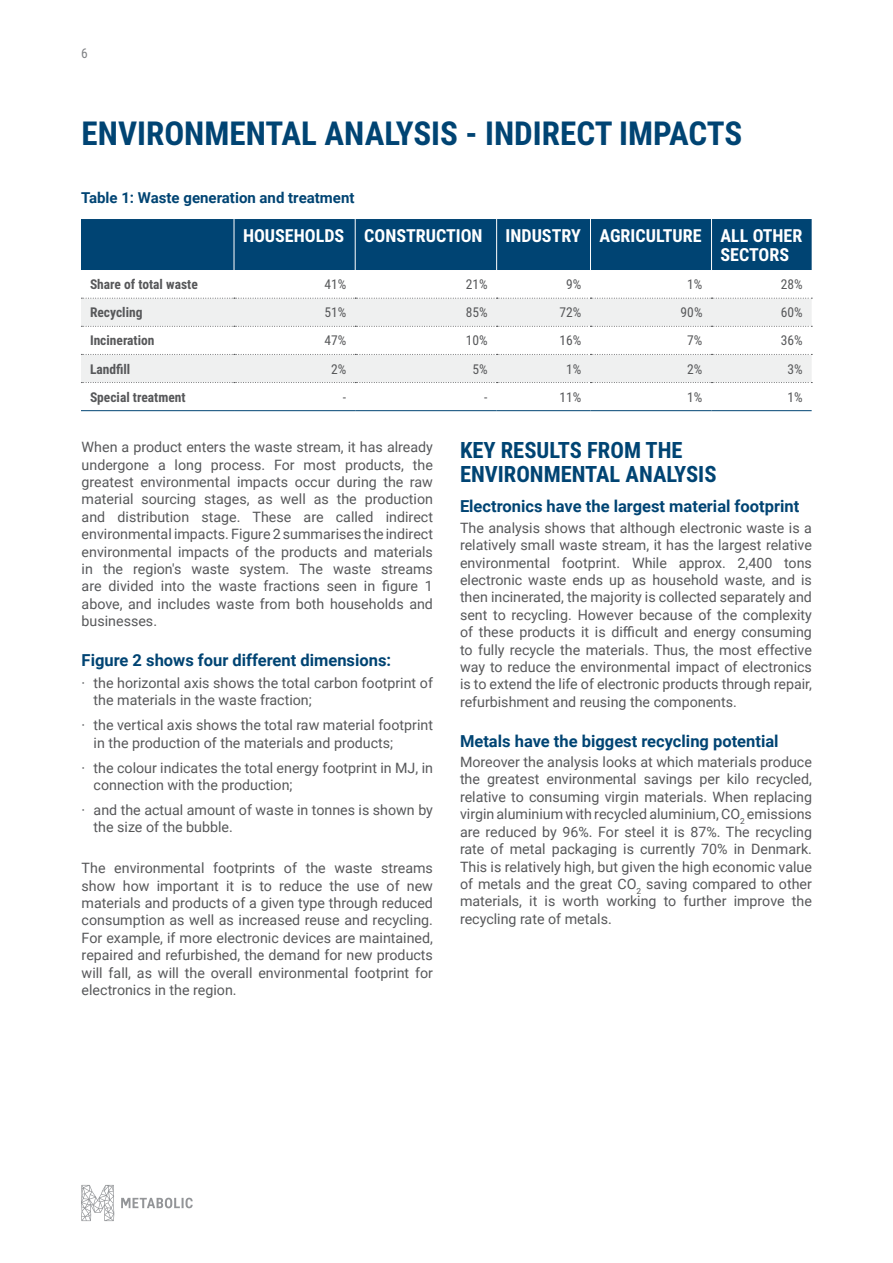
<style>
.page{position:relative;width:893px;height:1263px;background:#fff}
.page>*{position:absolute;margin:0;border:0;box-sizing:border-box;transform-origin:0 0}
.Report_H2{font:700 33px "Roboto Condensed";color:#004473}
.Report_H3{font:700 22.5px/24px "Roboto Condensed";color:#004473}
.Report_Table_Header{font:700 18px/19.5px "Roboto Condensed";color:#fff}
.Report_H4{font:700 16.5px "Roboto";color:#004473}
.FigureTitle{font:700 15px "Roboto";color:#004473}
.Report_Body{font:14.25px/17.4px "Roboto";color:#57585a;text-align:justify}
.Report_Table_Text{font:700 13.5px "Roboto Condensed";color:#57585a}
.Report_Table_Text-2{font:13.5px "Roboto Condensed";color:#57585a}
.t1{font:13.5px "Roboto Condensed";color:#808285}
</style>
<div class="page">
<svg style="left:81px;top:1185px;width:112px;height:36px"></svg>
<div style="left:81px;top:219px;width:731px;height:51px;background:#004473"></div>
<svg style="left:81px;top:299px;width:731px;height:83px;fill:#eff0f0"></svg>
<svg style="left:81px;top:354px;width:731px;height:1px"></svg>
<svg style="left:81px;top:382px;width:731px;height:1px"></svg>
<svg style="left:81px;top:298px;width:731px;height:1px"></svg>
<svg style="left:81px;top:326px;width:731px;height:1px"></svg>
<hr style="left:234px;top:219px;width:1px;height:51px;background:#fff">
<hr style="left:355px;top:219px;width:1px;height:51px;background:#fff">
<hr style="left:496px;top:219px;width:1px;height:51px;background:#fff">
<hr style="left:590px;top:219px;width:1px;height:51px;background:#fff">
<hr style="left:711px;top:219px;width:1px;height:51px;background:#fff">
<hr style="left:81px;top:410px;width:153px;height:1px;background:#004473">
<hr style="left:234px;top:410px;width:121px;height:1px;background:#004473">
<hr style="left:355px;top:410px;width:142px;height:1px;background:#004473">
<hr style="left:497px;top:410px;width:93px;height:1px;background:#004473">
<hr style="left:590px;top:410px;width:121px;height:1px;background:#004473">
<hr style="left:711px;top:410px;width:101px;height:1px;background:#004473">
<p class="t1" style="left:81px;top:43px;width:8px">6</p>
<p class="Report_H2" style="left:82px;top:110px;width:662px">ENVIRONMENTAL ANALYSIS - INDIRECT IMPACTS</p>
<p class="FigureTitle" style="left:81px;top:187px;width:275px">Table 1: Waste generation and treatment</p>
<p class="Report_Table_Header" style="left:243px;top:225px;width:103px">HOUSEHOLDS</p>
<p class="Report_Table_Header" style="left:364px;top:225px;width:120px">CONSTRUCTION</p>
<p class="Report_Table_Header" style="left:506px;top:225px;width:77px">INDUSTRY</p>
<p class="Report_Table_Header" style="left:599px;top:225px;width:104px">AGRICULTURE</p>
<p class="Report_Table_Header" style="left:720px;top:225px;width:83px">ALL OTHER<br>SECTORS</p>
<p class="Report_Table_Text" style="left:90px;top:275px;width:109px">Share of total waste</p>
<p class="Report_Table_Text-2" style="left:324px;top:275px;width:23px">41%</p>
<p class="Report_Table_Text-2" style="left:466px;top:275px;width:23px">21%</p>
<p class="Report_Table_Text-2" style="left:566px;top:275px;width:17px">9%</p>
<p class="Report_Table_Text-2" style="left:687px;top:275px;width:17px">1%</p>
<p class="Report_Table_Text-2" style="left:781px;top:275px;width:23px">28%</p>
<p class="Report_Table_Text" style="left:90px;top:303px;width:54px">Recycling</p>
<p class="Report_Table_Text-2" style="left:324px;top:303px;width:23px">51%</p>
<p class="Report_Table_Text-2" style="left:466px;top:303px;width:23px">85%</p>
<p class="Report_Table_Text-2" style="left:560px;top:303px;width:23px">72%</p>
<p class="Report_Table_Text-2" style="left:681px;top:303px;width:23px">90%</p>
<p class="Report_Table_Text-2" style="left:781px;top:303px;width:23px">60%</p>
<p class="Report_Table_Text" style="left:90px;top:331px;width:66px">Incineration</p>
<p class="Report_Table_Text-2" style="left:324px;top:331px;width:23px">47%</p>
<p class="Report_Table_Text-2" style="left:466px;top:331px;width:23px">10%</p>
<p class="Report_Table_Text-2" style="left:560px;top:331px;width:23px">16%</p>
<p class="Report_Table_Text-2" style="left:687px;top:331px;width:17px">7%</p>
<p class="Report_Table_Text-2" style="left:781px;top:331px;width:23px">36%</p>
<p class="Report_Table_Text" style="left:90px;top:359px;width:42px">Landfill</p>
<p class="Report_Table_Text-2" style="left:331px;top:359px;width:17px">2%</p>
<p class="Report_Table_Text-2" style="left:472px;top:359px;width:17px">5%</p>
<p class="Report_Table_Text-2" style="left:566px;top:359px;width:17px">1%</p>
<p class="Report_Table_Text-2" style="left:687px;top:359px;width:17px">2%</p>
<p class="Report_Table_Text-2" style="left:787px;top:359px;width:17px">3%</p>
<p class="Report_Table_Text" style="left:90px;top:387px;width:97px">Special treatment</p>
<p class="Report_Table_Text-2" style="left:343px;top:387px;width:5px">-</p>
<p class="Report_Table_Text-2" style="left:484px;top:387px;width:5px">-</p>
<p class="Report_Table_Text-2" style="left:560px;top:387px;width:23px">11%</p>
<p class="Report_Table_Text-2" style="left:687px;top:387px;width:17px">1%</p>
<p class="Report_Table_Text-2" style="left:787px;top:387px;width:17px">1%</p>
<p class="Report_H3" style="left:460px;top:437px;width:258px">KEY RESULTS FROM THE<br>ENVIRONMENTAL ANALYSIS</p>
<p class="Report_H4" style="left:460px;top:495px;width:341px">Electronics have the largest material footprint</p>
<p class="Report_Body" style="left:460px;top:518px;width:353px">The analysis shows that although electronic waste is a relatively small waste stream, it has the largest relative environmental footprint. While approx. 2,400 tons electronic waste ends up as household waste, and is then incinerated, the majority is collected separately and sent to recycling. However because of the complexity of these products it is difficult and energy consuming to fully recycle the materials. Thus, the most effective way to reduce the environmental impact of electronics is to extend the life of electronic products through repair, refurbishment and reusing the components.</p>
<p class="Report_H4" style="left:460px;top:729px;width:320px">Metals have the biggest recycling potential</p>
<p class="Report_Body" style="left:460px;top:753px;width:353px">Moreover the analysis looks at which materials produce the greatest environmental savings per kilo recycled, relative to consuming virgin materials. When replacing virgin aluminium with recycled aluminium, CO<sub>2</sub> emissions are reduced by 96%. For steel it is 87%. The recycling rate of metal packaging is currently 70% in Denmark.<br>This is relatively high, but given the high economic value of metals and the great CO<sub>2</sub> saving compared to other materials, it is worth working to further improve the recycling rate of metals.</p>
<p class="Report_Body" style="left:82px;top:438px;width:353px">When a product enters the waste stream, it has already undergone a long process. For most products, the greatest environmental impacts occur during the raw material sourcing stages, as well as the production and distribution stage. These are called indirect environmental impacts. Figure 2 summarises the indirect environmental impacts of the products and materials in the region's waste system. The waste streams are divided into the waste fractions seen in figure 1 above, and includes waste from both households and businesses.</p>
<p class="Report_H4" style="left:82px;top:649px;width:311px">Figure 2 shows four different dimensions:</p>
<p class="Report_Body" style="left:94px;top:674px;width:341px;text-indent:-12px">· the horizontal axis shows the total carbon footprint of the materials in the waste fraction;</p>
<p class="Report_Body" style="left:94px;top:716px;width:341px;text-indent:-12px">· the vertical axis shows the total raw material footprint in the production of the materials and products;</p>
<p class="Report_Body" style="left:94px;top:758px;width:341px;text-indent:-12px">· the colour indicates the total energy footprint in MJ, in connection with the production;</p>
<p class="Report_Body" style="left:94px;top:801px;width:341px;text-indent:-12px">· and the actual amount of waste in tonnes is shown by the size of the bubble.</p>
<p class="Report_Body" style="left:82px;top:859px;width:353px">The environmental footprints of the waste streams show how important it is to reduce the use of new materials and products of a given type through reduced consumption as well as increased reuse and recycling.<br>For example, if more electronic devices are maintained, repaired and refurbished, the demand for new products will fall, as will the overall environmental footprint for electronics in the region.</p>
</div>
